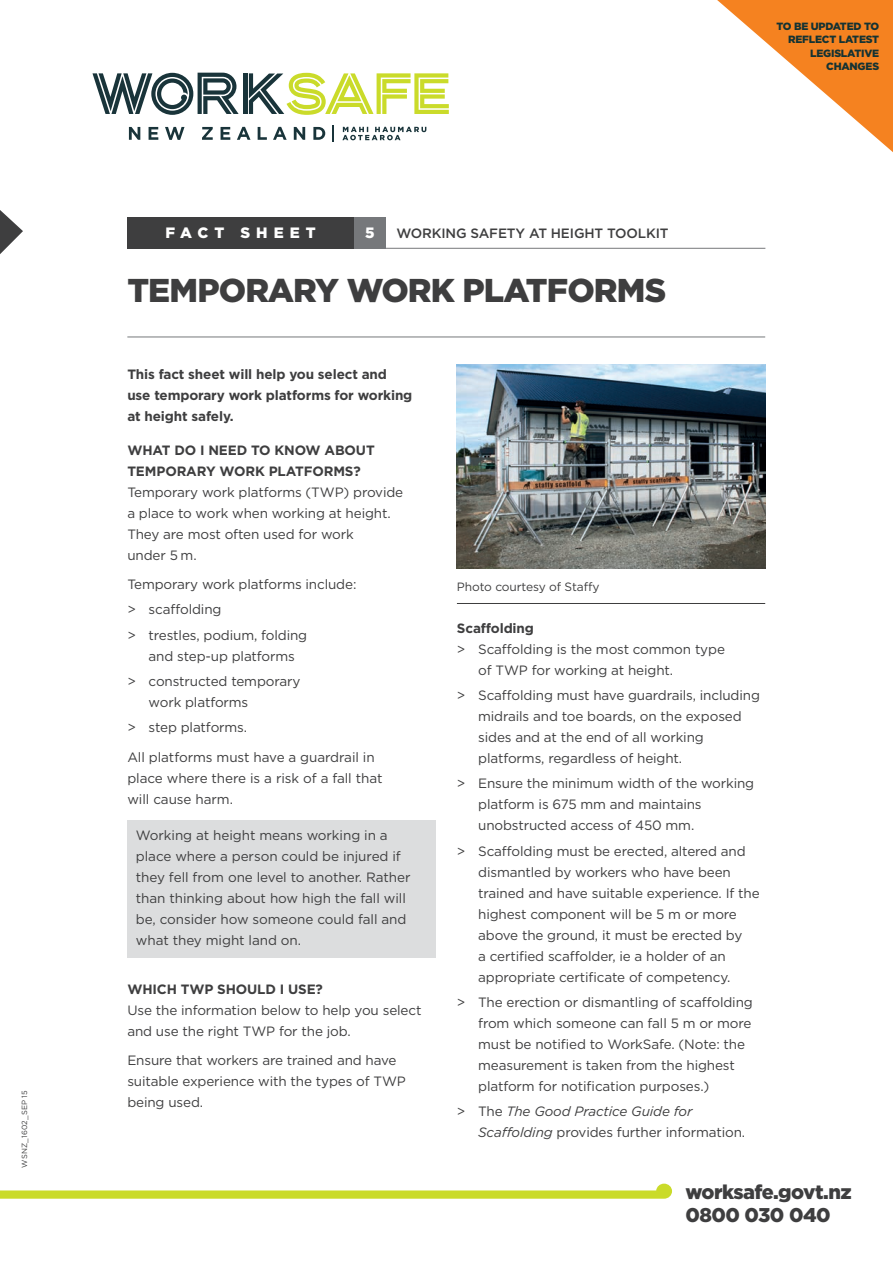
<style>
.page{position:relative;width:893px;height:1263px;background:#fff}
.page>*{position:absolute;margin:0;border:0;box-sizing:border-box;transform-origin:0 0}
.t1{font:900 33px "Gotham";letter-spacing:-.025em;color:#3e3e3f}
.t2{font:900 19.95px/23px "Gotham";letter-spacing:-.025em;color:#3e3e3f}
.t3{font:900 15px "Gotham";letter-spacing:.4em;color:#fff}
.body{font:13.5px/21px "Gotham";letter-spacing:-.01em;color:#3e3e3f}
.intro{font:700 13.5px/21px "Gotham";letter-spacing:-.01em;color:#3e3e3f}
.t4{font:italic 13.5px/21px "Gotham";letter-spacing:-.01em;color:#3e3e3f}
.body_before_bullet{font:13.5px "Gotham";letter-spacing:-.01em;color:#3e3e3f}
.body-2{font:500 13.5px "Gotham";letter-spacing:-.01em;color:#3e3e3f}
.t5{font:12px "Gotham";letter-spacing:-.01em;color:#3e3e3f}
.date{font:900 10.5px/13.5px "Gotham";letter-spacing:-.02em;color:#153333;text-align:right}
.side_code{font:7.5px "Gotham";letter-spacing:.025em;color:#3e3e3f}
.s1{font-style:normal}
</style>
<div class="page">
<hr style="left:128px;top:248px;width:637px;height:1px;background:#76787b">
<svg style="left:0;top:210px;width:23px;height:44px"></svg>
<div style="left:127px;top:217px;width:227px;height:32px;background:#3e3e3f"></div>
<div style="left:354px;top:217px;width:32px;height:32px;background:#76787b"></div>
<div style="left:656px;top:1183px;width:16px;height:16px;background:#cadb2a;border-radius:8px"></div>
<hr style="left:243px;top:73px;width:4px;height:41px;background:#19343a">
<svg style="left:249px;top:73px;width:200px;height:42px"></svg>
<svg style="left:92px;top:73px;width:147px;height:42px"></svg>
<svg style="left:332px;top:125px;width:2px;height:17px"></svg>
<svg style="left:129px;top:127px;width:196px;height:13px"></svg>
<svg style="left:342px;top:127px;width:84px;height:13px"></svg>
<hr style="left:127px;top:336px;width:638px;height:1px;background:#76787b">
<div style="left:127px;top:820px;width:309px;height:138px;background:#dcddde"></div>
<hr style="left:457px;top:603px;width:308px;height:1px;background:#3e3e3f">
<img style="left:457px;top:364px;width:308px;height:204px">
<svg style="left:717px;top:0;width:176px;height:152px"></svg>
<p class="side_code" style="left:20px;top:1168px;width:79px;rotate:-90deg">WSNZ_1602_Sep 15</p>
<p class="date" style="left:776px;top:19px;width:104px">TO BE UPDATED TO<br>REFLECT LATEST<br>LEGISLATIVE<br>CHANGES</p>
<p class="t3" style="left:166px;top:222px;width:151px">FACT SHEET</p>
<p class="t3" style="left:365px;top:222px;width:11px">5</p>
<p class="body-2" style="left:396px;top:225px;width:274px">WORKING SAFETY AT HEIGHT TOOLKIT</p>
<h1 class="t1" style="left:127px;top:268px;width:540px">TEMPORARY WORK PLATFORMS</h1>
<p class="intro" style="left:127px;top:363px;width:287px">This fact sheet will help you select and use temporary work platforms for working at height safely.</p>
<h2 class="intro" style="left:127px;top:439px;width:249px">WHAT DO I NEED TO KNOW ABOUT<br>TEMPORARY WORK PLATFORMS?</h2>
<p class="body" style="left:127px;top:481px;width:277px">Temporary work platforms (TWP) provide a place to work when working at height.<br>They are most often used for work<br>under 5 m.</p>
<p class="body_before_bullet" style="left:127px;top:576px;width:231px">Temporary work platforms include:</p>
<p class="body" style="left:127px;top:599px;width:96px">&gt; scaffolding</p>
<p class="body" style="left:149px;top:624px;width:160px;text-indent:-21px">&gt; trestles, podium, folding and step-up platforms</p>
<p class="body" style="left:149px;top:670px;width:153px;text-indent:-21px">&gt; constructed temporary work platforms</p>
<p class="body" style="left:127px;top:716px;width:121px">&gt; step platforms.</p>
<p class="body" style="left:127px;top:746px;width:257px">All platforms must have a guardrail in place where there is a risk of a fall that will cause harm.</p>
<p class="body" style="left:136px;top:824px;width:276px">Working at height means working in a place where a person could be injured if they fell from one level to another. Rather than thinking about how high the fall will be, consider how someone could fall and what they might land on.</p>
<h2 class="intro" style="left:127px;top:978px;width:197px">WHICH TWP SHOULD I USE?</h2>
<p class="body" style="left:127px;top:999px;width:296px">Use the information below to help you select and use the right TWP for the job.</p>
<p class="body" style="left:127px;top:1049px;width:280px">Ensure that workers are trained and have suitable experience with the types of TWP being used.</p>
<p class="t5" style="left:457px;top:579px;width:144px">Photo courtesy of Staffy</p>
<h3 class="intro" style="left:457px;top:617px;width:79px">Scaffolding</h3>
<p class="body" style="left:478px;top:638px;width:248px;text-indent:-21px">&gt; Scaffolding is the most common type of TWP for working at height.</p>
<p class="body" style="left:478px;top:684px;width:283px;text-indent:-21px">&gt; Scaffolding must have guardrails, including midrails and toe boards, on the exposed sides and at the end of all working platforms, regardless of height.</p>
<p class="body" style="left:478px;top:773px;width:278px;text-indent:-21px">&gt; Ensure the minimum width of the working platform is 675 mm and maintains unobstructed access of 450 mm.</p>
<p class="body" style="left:478px;top:840px;width:283px;text-indent:-21px">&gt; Scaffolding must be erected, altered and dismantled by workers who have been trained and have suitable experience. If the highest component will be 5 m or more above the ground, it must be erected by<br>a certified scaffolder, ie a holder of an appropriate certificate of competency.</p>
<p class="body" style="left:478px;top:991px;width:276px;text-indent:-21px">&gt; The erection or dismantling of scaffolding from which someone can fall 5 m or more must be notified to WorkSafe. (Note: the measurement is taken from the highest platform for notification purposes.)</p>
<p class="t4" style="left:478px;top:1100px;width:269px;text-indent:-21px"><span class="s1">&gt; The</span> The Good Practice Guide for<br>Scaffolding <span class="s1">provides further information.</span></p>
<h2 class="t2" style="left:685px;top:1180px;width:168px">worksafe.govt.nz<br>0800 030 040</h2>
</div>
